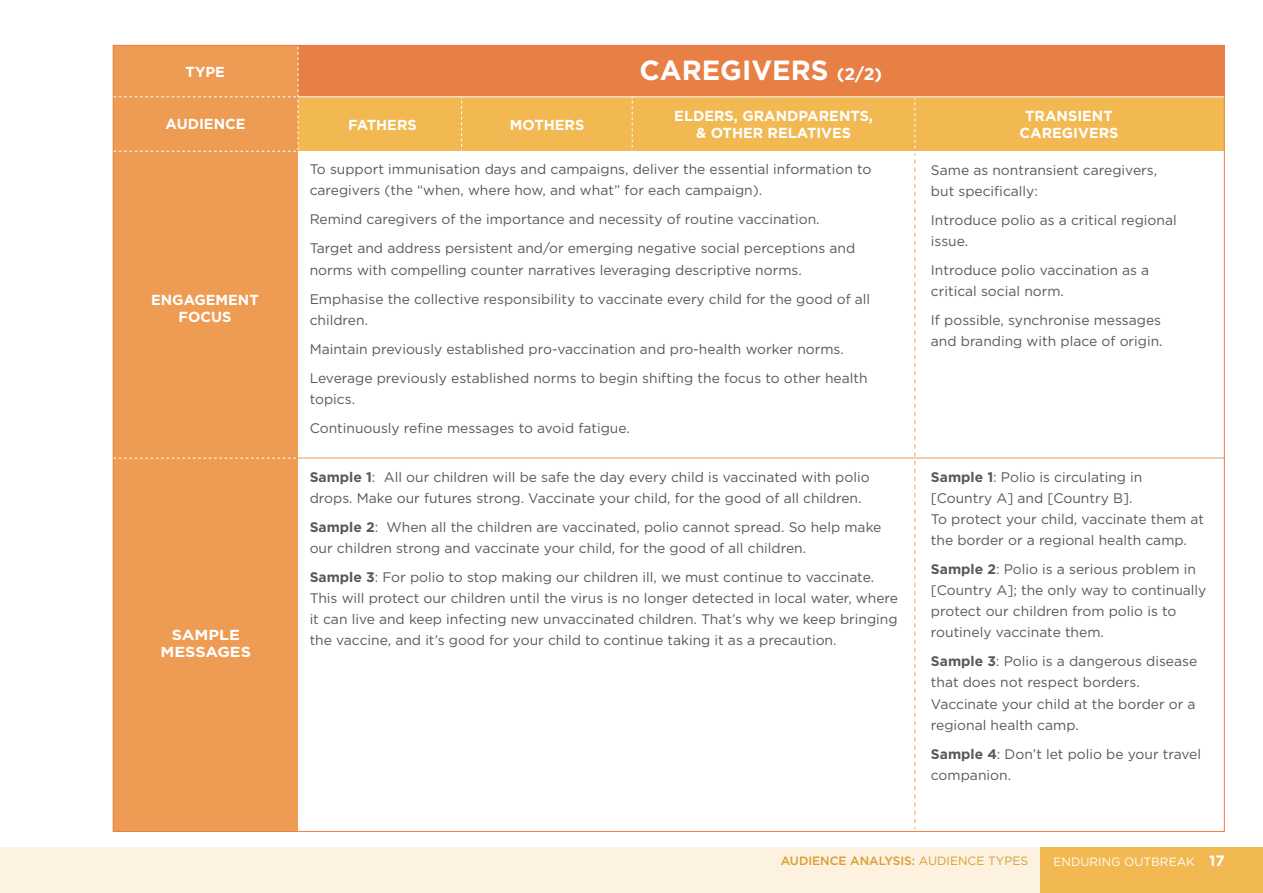
<style>
.page{position:relative;width:1263px;height:893px;background:#fff}
.page>*{position:absolute;margin:0;border:0;box-sizing:border-box;transform-origin:0 0}
.t1{font:700 27.75px "Gotham";color:#fff}
.t2{font:700 14.55px/17.4px "Gotham";color:#fff;text-align:center}
.t3{font:700 14.55px/17.4px "Gotham";color:#fff;text-align:center;scale:1.11 1}
.t4{font:13.8px/21.1px "Gotham";color:#58595b}
.t5{font:500 12px "Gotham";color:#da9d31}
.t6{font:12px "Gotham";color:#fff}
.s1{font-size:17.1px}
.s2{font-weight:700}
.s3{font-weight:400}
.s4{font-weight:700;font-size:15px}
</style>
<div class="page">
<div style="left:298px;top:94px;width:926px;height:57px;background:#f2b851"></div>
<div style="left:113px;top:45px;width:185px;height:786px;background:#ee9b53"></div>
<div style="left:298px;top:45px;width:926px;height:52px;background:#e87f44"></div>
<hr style="left:297px;top:458px;width:927px;height:1px;background:#ee9b53">
<svg style="left:461px;top:97px;width:1px;height:54px"></svg>
<svg style="left:632px;top:97px;width:1px;height:54px"></svg>
<svg style="left:914px;top:98px;width:1px;height:731px"></svg>
<svg style="left:115px;top:47px;width:184px;height:105px"></svg>
<svg style="left:115px;top:458px;width:181px;height:1px"></svg>
<hr style="left:298px;top:96px;width:926px;height:1px;background:#fff">
<div style="left:0;top:848px;width:1263px;height:45px;background:#fdf1df"></div>
<div style="left:1041px;top:848px;width:222px;height:45px;background:#f2b851"></div>
<p class="t2" style="left:186px;top:63px;width:41px">TYPE</p>
<p class="t2" style="left:166px;top:115px;width:81px">AUDIENCE</p>
<p class="t2" style="left:151px;top:291px;width:109px">ENGAGEMENT<br>FOCUS</p>
<p class="t3" style="left:160px;top:626px;width:83px">SAMPLE<br>MESSAGES</p>
<h1 class="t1" style="left:639px;top:52px;width:244px">CAREGIVERS <span class="s1">(2/2)</span></h1>
<p class="t2" style="left:348px;top:116px;width:70px">FATHERS</p>
<p class="t2" style="left:510px;top:116px;width:76px">MOTHERS</p>
<p class="t2" style="left:674px;top:107px;width:200px">ELDERS, GRANDPARENTS, &amp; OTHER RELATIVES</p>
<p class="t2" style="left:1019px;top:107px;width:101px">TRANSIENT<br>CAREGIVERS</p>
<p class="t4" style="left:310px;top:158px;width:563px">To support immunisation days and campaigns, deliver the essential information to caregivers (the “when, where how, and what” for each campaign).</p>
<p class="t4" style="left:310px;top:205px;width:547px;line-height:29.1px">Remind caregivers of the importance and necessity of routine vaccination.<br>Target and address persistent and/or emerging negative social perceptions and</p>
<p class="t4" style="left:310px;top:255px;width:562px;line-height:29.1px">norms with compelling counter narratives leveraging descriptive norms.<br>Emphasise the collective responsibility to vaccinate every child for the good of all</p>
<p class="t4" style="left:310px;top:305px;width:559px;line-height:29.1px">children.<br>Maintain previously established pro-vaccination and pro-health worker norms.<br>Leverage previously established norms to begin shifting the focus to other health</p>
<p class="t4" style="left:310px;top:384px;width:322px;line-height:29.1px">topics.<br>Continuously refine messages to avoid fatigue.</p>
<p class="t4" style="left:310px;top:466px;width:561px"><span class="s2">Sample 1</span>: All our children will be safe the day every child is vaccinated with polio drops. Make our futures strong. Vaccinate your child, for the good of all children.</p>
<p class="t4" style="left:310px;top:516px;width:573px"><span class="s2">Sample 2</span>: When all the children are vaccinated, polio cannot spread. So help make our children strong and vaccinate your child, for the good of all children.</p>
<p class="t4" style="left:310px;top:566px;width:590px"><span class="s2">Sample 3</span>: For polio to stop making our children ill, we must continue to vaccinate.<br>This will protect our children until the virus is no longer detected in local water, where it can live and keep infecting new unvaccinated children. That’s why we keep bringing the vaccine, and it’s good for your child to continue taking it as a precaution.</p>
<p class="t4" style="left:931px;top:159px;width:228px">Same as nontransient caregivers, but specifically:</p>
<p class="t4" style="left:931px;top:209px;width:247px">Introduce polio as a critical regional issue.</p>
<p class="t4" style="left:931px;top:259px;width:220px">Introduce polio vaccination as a critical social norm.</p>
<p class="t4" style="left:931px;top:309px;width:233px">If possible, synchronise messages and branding with place of origin.</p>
<p class="t4" style="left:931px;top:466px;width:275px"><span class="s2">Sample 1</span>: Polio is circulating in [Country A] and [Country B].<br>To protect your child, vaccinate them at the border or a regional health camp.</p>
<p class="t4" style="left:931px;top:558px;width:277px"><span class="s2">Sample 2</span>: Polio is a serious problem in [Country A]; the only way to continually protect our children from polio is to routinely vaccinate them.</p>
<p class="t4" style="left:931px;top:651px;width:268px"><span class="s2">Sample 3</span>: Polio is a dangerous disease that does not respect borders.<br>Vaccinate your child at the border or a regional health camp.</p>
<p class="t4" style="left:931px;top:743px;width:272px"><span class="s2">Sample 4</span>: Don’t let polio be your travel companion.</p>
<p class="t5" style="left:781px;top:853px;width:249px">AUDIENCE ANALYSIS: <span class="s3">AUDIENCE TYPES</span></p>
<p class="t6" style="left:1053px;top:854px;width:173px">ENDURING OUTBREAK <span class="s4">17</span></p>
</div>
